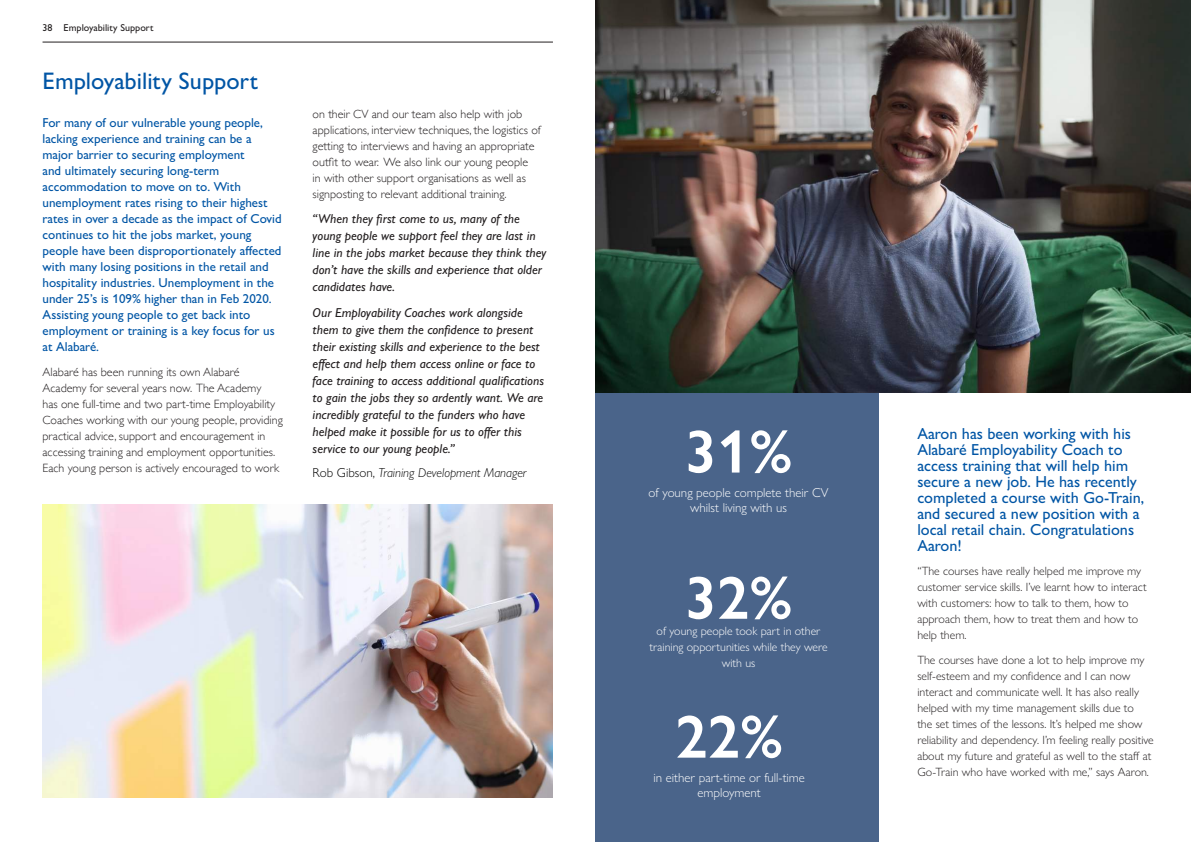
<style>
.page{position:relative;width:1191px;height:842px;background:#fff}
.page>*{position:absolute;margin:0;border:0;box-sizing:border-box;transform-origin:0 0}
.t1{font:600 61px "Gill Sans Nova";color:#fff}
.t2{font:500 24px "Gill Sans Nova";color:#0155a5}
.t3{font:500 16px/16px "Gill Sans Nova";color:#0155a5}
.t4{font:500 13px/16px "Gill Sans Nova";color:#0155a5}
.t5{font:italic 500 13px/17px "Gill Sans Nova";color:#231f20}
.t6{font:300 13px/15.6px "Gill Sans Nova";color:#fff;text-align:center}
.t7{font:italic 300 13px "Gill Sans Nova";color:#000}
.t8{font:300 12px/16px "Gill Sans";color:#231f20}
.t9{font:300 12px/16px "Gill Sans Nova";color:#231f20}
.t10{font:300 12px/16px "Gill Sans Nova";color:#fff;text-align:center}
.t11{font:500 10px "Gill Sans Nova";color:#231f20}
.s1{font-style:normal}
</style>
<div class="page">
<div style="left:595px;top:380px;width:284px;height:462px;background:#4a648a"></div>
<img style="left:595px;top:0;width:596px;height:393px">
<hr style="left:43px;top:42px;width:510px;height:1px;background:#231f20">
<img style="left:43px;top:505px;width:510px;height:292px">
<p class="t11" style="left:43px;top:22px;width:112px">38 Employability Support</p>
<h2 class="t2" style="left:43px;top:66px;width:217px">Employability Support</h2>
<p class="t4" style="left:43px;top:115px;width:241px">For many of our vulnerable young people, lacking experience and training can be a major barrier to securing employment<br>and ultimately securing long-term accommodation to move on to. With unemployment rates rising to their highest rates in over a decade as the impact of Covid continues to hit the jobs market, young people have been disproportionately affected with many losing positions in the retail and hospitality industries. Unemployment in the under 25’s is 109% higher than in Feb 2020.<br>Assisting young people to get back into employment or training is a key focus for us at Alabaré.</p>
<p class="t8" style="left:43px;top:363px;width:242px">Alabaré has been running its own Alabaré Academy for several years now. The Academy<br>has one full-time and two part-time Employability Coaches working with our young people, providing practical advice, support and encouragement in accessing training and employment opportunities.<br>Each young person is actively encouraged to work</p>
<p class="t8" style="left:313px;top:105px;width:230px">on their CV and our team also help with job applications, interview techniques, the logistics of getting to interviews and having an appropriate outfit to wear. We also link our young people<br>in with other support organisations as well as signposting to relevant additional training.</p>
<p class="t5" style="left:313px;top:210px;width:235px">“When they first come to us, many of the young people we support feel they are last in line in the jobs market because they think they don’t have the skills and experience that older candidates have.</p>
<p class="t5" style="left:313px;top:304px;width:233px">Our Employability Coaches work alongside them to give them the confidence to present their existing skills and experience to the best effect and help them access online or face to face training to access additional qualifications to gain the jobs they so ardently want. We are incredibly grateful to the funders who have helped make it possible for us to offer this service to our young people.”</p>
<p class="t7" style="left:313px;top:465px;width:215px"><span class="s1">Rob Gibson,</span> Training Development Manager</p>
<h1 class="t1" style="left:684px;top:414px;width:109px">31%</h1>
<p class="t6" style="left:648px;top:484px;width:181px">of young people complete their CV whilst living with us</p>
<h1 class="t1" style="left:684px;top:560px;width:109px">32%</h1>
<p class="t10" style="left:649px;top:638px;width:179px">training opportunities while they were with us</p>
<p class="t10" style="left:656px;top:622px;width:165px">of young people took part in other</p>
<h1 class="t1" style="left:675px;top:699px;width:109px">22%</h1>
<p class="t6" style="left:653px;top:769px;width:153px">in either part-time or full-time employment</p>
<p class="t3" style="left:917px;top:425px;width:228px">Aaron has been working with his<br>Alabaré Employability Coach to access training that will help him secure a new job. He has recently completed a course with Go-Train, and secured a new position with a local retail chain. Congratulations<br>Aaron!</p>
<p class="t9" style="left:917px;top:563px;width:231px">“The courses have really helped me improve my customer service skills. I’ve learnt how to interact with customers: how to talk to them, how to approach them, how to treat them and how to help them.</p>
<p class="t9" style="left:917px;top:651px;width:238px">The courses have done a lot to help improve my self-esteem and my confidence and I can now interact and communicate well. It has also really helped with my time management skills due to<br>the set times of the lessons. It’s helped me show reliability and dependency. I’m feeling really positive about my future and grateful as well to the staff at Go-Train who have worked with me,” says Aaron.</p>
</div>
